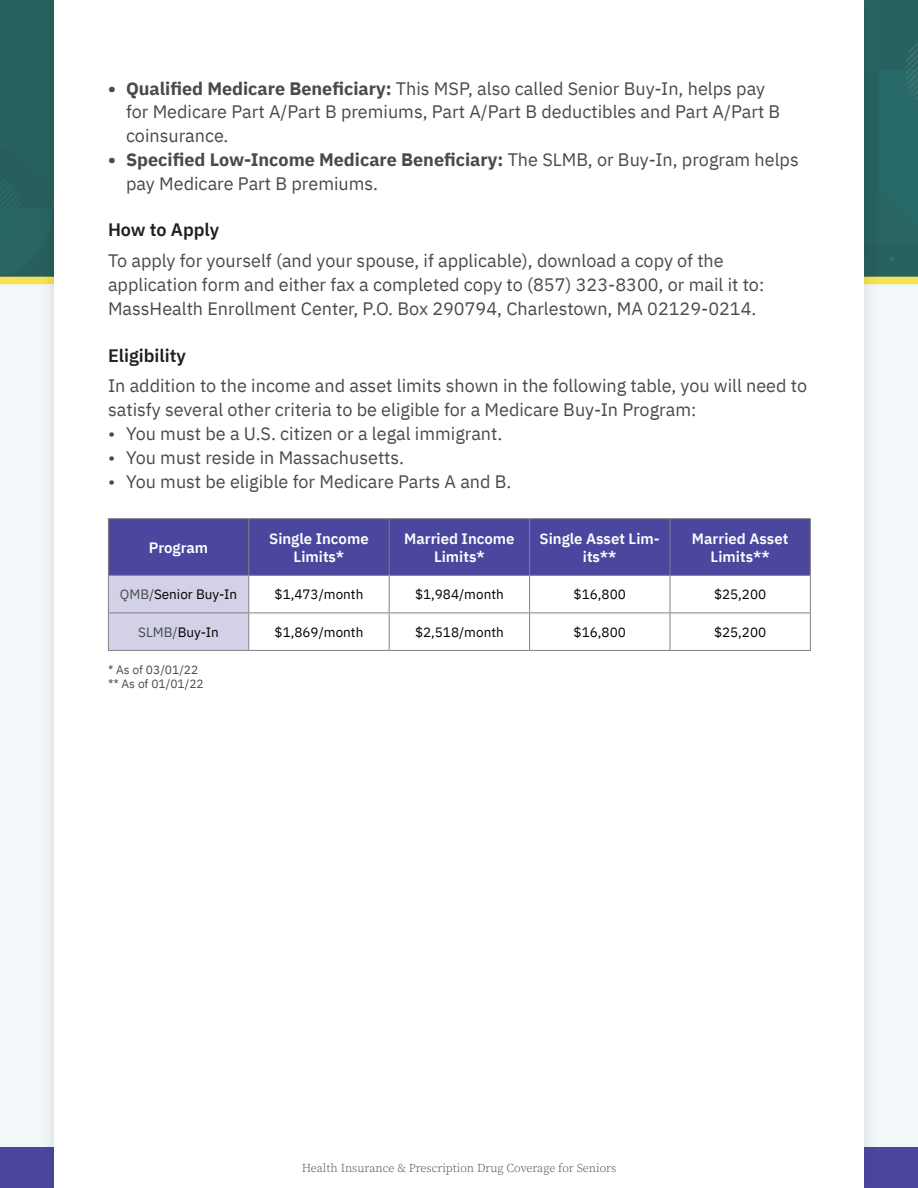
<style>
.page{position:relative;width:918px;height:1188px;background:#f2f7f9}
.page>*{position:absolute;margin:0;border:0;box-sizing:border-box;transform-origin:0 0}
.t1{font:18px/24px "IBM Plex Sans";color:#474b49}
.t2{font:600 18px "IBM Plex Sans";color:#231f20}
.t3{font:600 15px/18px "IBM Plex Sans";color:#fff;text-align:center}
.t4{font:13.5px "IBM Plex Sans";color:#000}
.t5{font:300 12px "Source Serif Pro";color:#474b49}
.t6{font:12px/14.4px "IBM Plex Sans";color:#474b49}
.s1{font-weight:700}
.s2{color:#474b49}
</style>
<div class="page">
<div style="left:0;top:0;width:918px;height:280px;background:#2d6361"></div>
<div style="left:0;top:277px;width:918px;height:7px;background:#f5e353"></div>
<div style="left:0;top:1148px;width:918px;height:40px;background:#4b479f"></div>
<div style="left:39px;top:0;width:841px;height:1188px;background:#231f20;opacity:.15"></div>
<div style="left:54px;top:0;width:810px;height:1188px;background:#fff"></div>
<svg style="left:109px;top:519px;width:701px;height:131px"></svg>
<hr style="left:248px;top:519px;width:1px;height:56px;background:#808284">
<hr style="left:389px;top:519px;width:1px;height:56px;background:#808284">
<hr style="left:529px;top:519px;width:1px;height:56px;background:#808284">
<hr style="left:670px;top:519px;width:1px;height:56px;background:#808284">
<hr style="left:389px;top:576px;width:1px;height:37px;background:#808284">
<hr style="left:529px;top:576px;width:1px;height:37px;background:#808284">
<hr style="left:670px;top:576px;width:1px;height:37px;background:#808284">
<hr style="left:108px;top:613px;width:141px;height:1px;background:#808284">
<hr style="left:249px;top:613px;width:140px;height:1px;background:#808284">
<hr style="left:389px;top:613px;width:141px;height:1px;background:#808284">
<hr style="left:389px;top:613px;width:1px;height:37px;background:#808284">
<hr style="left:530px;top:613px;width:140px;height:1px;background:#808284">
<hr style="left:529px;top:613px;width:1px;height:37px;background:#808284">
<hr style="left:670px;top:613px;width:141px;height:1px;background:#808284">
<hr style="left:670px;top:613px;width:1px;height:37px;background:#808284">
<hr style="left:810px;top:576px;width:1px;height:37px;background:#808284">
<hr style="left:810px;top:613px;width:1px;height:37px;background:#808284">
<hr style="left:249px;top:650px;width:140px;height:1px;background:#808284">
<hr style="left:389px;top:650px;width:141px;height:1px;background:#808284">
<hr style="left:530px;top:650px;width:140px;height:1px;background:#808284">
<hr style="left:670px;top:650px;width:141px;height:1px;background:#808284">
<hr style="left:108px;top:518px;width:141px;height:1px;background:#808284">
<hr style="left:108px;top:519px;width:1px;height:56px;background:#808284">
<hr style="left:249px;top:518px;width:140px;height:1px;background:#808284">
<hr style="left:389px;top:518px;width:141px;height:1px;background:#808284">
<hr style="left:530px;top:518px;width:140px;height:1px;background:#808284">
<hr style="left:670px;top:518px;width:141px;height:1px;background:#808284">
<hr style="left:810px;top:519px;width:1px;height:56px;background:#808284">
<hr style="left:249px;top:575px;width:140px;height:1px;background:#808284">
<hr style="left:389px;top:575px;width:141px;height:1px;background:#808284">
<hr style="left:530px;top:575px;width:140px;height:1px;background:#808284">
<hr style="left:670px;top:575px;width:141px;height:1px;background:#808284">
<hr style="left:108px;top:575px;width:141px;height:1px;background:#808284">
<hr style="left:108px;top:576px;width:1px;height:37px;background:#808284">
<hr style="left:248px;top:576px;width:1px;height:37px;background:#808284">
<hr style="left:108px;top:613px;width:1px;height:37px;background:#808284">
<hr style="left:248px;top:613px;width:1px;height:37px;background:#808284">
<hr style="left:108px;top:650px;width:141px;height:1px;background:#808284">
<p class="t1" style="left:126px;top:75px;width:656px;line-height:23.4px;text-indent:-18px"><span class="s1">• Qualified Medicare Beneficiary:</span> This MSP, also called Senior Buy-In, helps pay for Medicare Part A/Part B premiums, Part A/Part B deductibles and Part A/Part B coinsurance.</p>
<p class="t1" style="left:126px;top:146px;width:674px;text-indent:-18px"><span class="s1">• Specified Low-Income Medicare Beneficiary:</span> The SLMB, or Buy-In, program helps pay Medicare Part B premiums.</p>
<p class="t2" style="left:108px;top:216px;width:113px">How to Apply</p>
<p class="t1" style="left:108px;top:247px;width:658px">To apply for yourself (and your spouse, if applicable), download a copy of the application form and either fax a completed copy to (857) 323-8300, or mail it to:<br>MassHealth Enrollment Center, P.O. Box 290794, Charlestown, MA 02129-0214.</p>
<p class="t2" style="left:108px;top:341px;width:80px">Eligibility</p>
<p class="t1" style="left:108px;top:372px;width:701px">In addition to the income and asset limits shown in the following table, you will need to satisfy several other criteria to be eligible for a Medicare Buy-In Program:</p>
<p class="t1" style="left:108px;top:420px;width:396px">• You must be a U.S. citizen or a legal immigrant.</p>
<p class="t1" style="left:108px;top:444px;width:298px">• You must reside in Massachusetts.</p>
<p class="t1" style="left:108px;top:468px;width:405px">• You must be eligible for Medicare Parts A and B.</p>
<p class="t3" style="left:149px;top:537px;width:61px">Program</p>
<p class="t3" style="left:269px;top:528px;width:101px">Single Income<br>Limits*</p>
<p class="t3" style="left:404px;top:528px;width:112px">Married Income<br>Limits*</p>
<p class="t3" style="left:540px;top:528px;width:122px">Single Asset Lim&shy;its**</p>
<p class="t3" style="left:692px;top:528px;width:98px">Married Asset<br>Limits**</p>
<p class="t4" style="left:120px;top:584px;width:119px"><span class="s2">QMB/</span>Senior Buy-In</p>
<p class="t4" style="left:275px;top:584px;width:90px">$1,473/month</p>
<p class="t4" style="left:415px;top:584px;width:90px">$1,984/month</p>
<p class="t4" style="left:574px;top:584px;width:54px">$16,800</p>
<p class="t4" style="left:714px;top:584px;width:54px">$25,200</p>
<p class="t4" style="left:138px;top:622px;width:82px"><span class="s2">SLMB/</span>Buy-In</p>
<p class="t4" style="left:275px;top:622px;width:90px">$1,869/month</p>
<p class="t4" style="left:415px;top:622px;width:90px">$2,518/month</p>
<p class="t4" style="left:574px;top:622px;width:54px">$16,800</p>
<p class="t4" style="left:714px;top:622px;width:54px">$25,200</p>
<p class="t6" style="left:108px;top:661px;width:97px">* As of 03/01/22 ** As of 01/01/22</p>
<p class="t5" style="left:302px;top:1160px;width:316px">Health Insurance &amp; Prescription Drug Coverage for Seniors</p>
</div>
